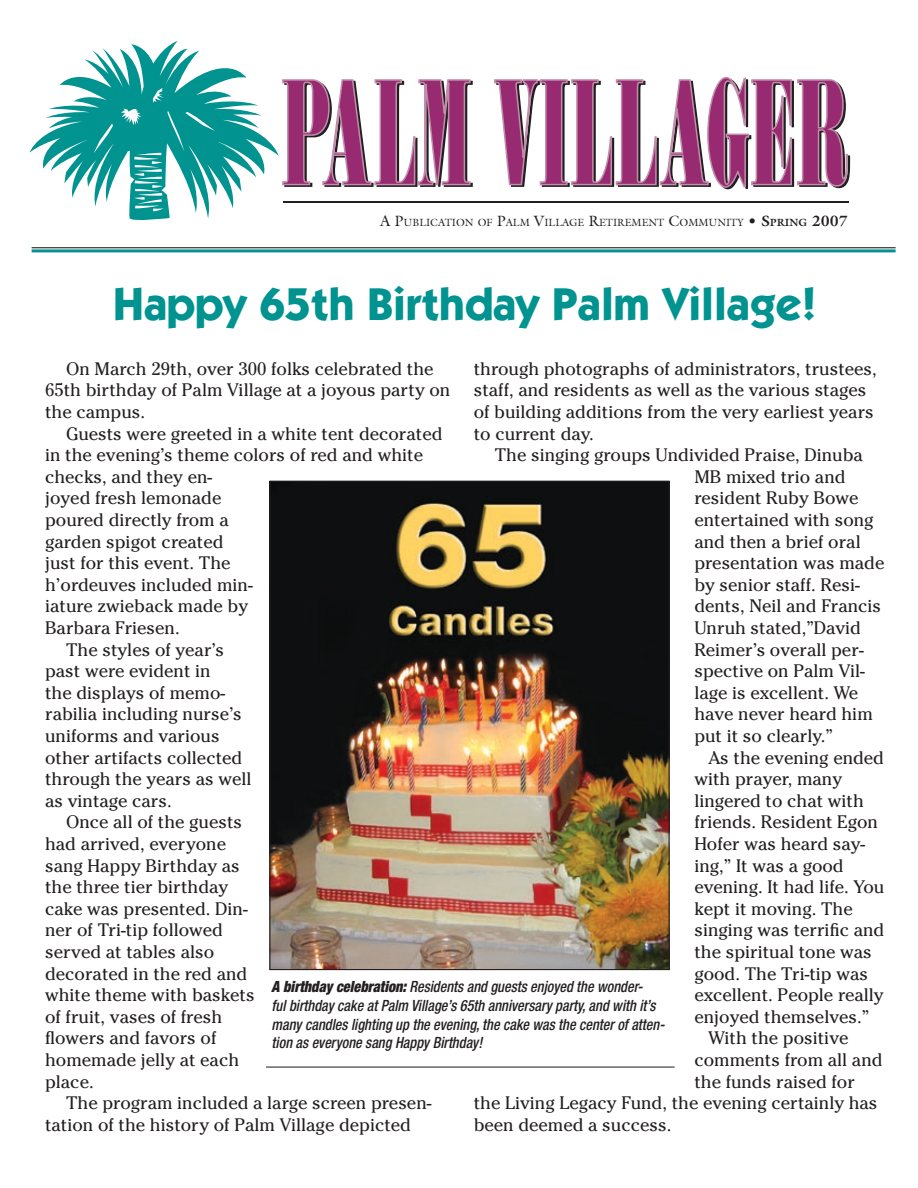
<style>
.page{position:relative;width:918px;height:1188px;background:#fff}
.page>*{position:absolute;margin:0;border:0;box-sizing:border-box;transform-origin:0 0}
.t1{font:700 46.2px "Itc Kabel";color:#009390}
.t2{font:18px/21.6px "Cheltenham";color:#231f20}
.t3{font:italic 500 condensed 15.45px/18.6px "Helvetica Neue";color:#231f20;scale:.92 1}
.t4{font:10.5px "Galliard";color:#231f20}
.s1{font-size:15px}
.s2{font-weight:700;font-size:15px}
.s3{font-weight:700}
.s4{font-weight:900}
</style>
<div class="page">
<hr style="left:32px;top:249px;width:864px;height:3px;background:#009390">
<hr style="left:32px;top:247px;width:864px;height:1px;background:#231f20">
<hr style="left:283px;top:201px;width:566px;height:2px;background:#231f20">
<svg style="left:282px;top:79px;width:191px;height:108px"></svg>
<svg style="left:494px;top:77px;width:356px;height:113px"></svg>
<svg style="left:129px;top:218px;width:40px;height:2px"></svg>
<svg style="left:30px;top:41px;width:249px;height:177px"></svg>
<img style="left:271px;top:483px;width:397px;height:485px">
<hr style="left:266px;top:1067px;width:409px;height:1px;background:#231f20">
<p class="t4" style="left:380px;top:216px;width:469px"><span class="s1">A P</span>UBLICATION OF <span class="s1">P</span>ALM <span class="s1">V</span>ILLAGE <span class="s1">R</span>ETIREMENT <span class="s1">C</span> OMMUNITY <span class="s1">•</span> <span class="s2">S</span><span class="s3">pring</span> <span class="s2">2007</span></p>
<h1 class="t1" style="left:113px;top:276px;width:705px">Happy 65th Birthday Palm Village!</h1>
<p class="t2" style="left:45px;top:358px;width:407px;text-indent:21px">On March 29th, over 300 folks celebrated the<br>65th birthday of Palm Village at a joyous party on the campus.</p>
<p class="t2" style="left:66px;top:423px;width:378px">Guests were greeted in a white tent decorated</p>
<p class="t2" style="left:45px;top:444px;width:379px">in the evening’s theme colors of red and white</p>
<p class="t2" style="left:45px;top:466px;width:169px">checks, and they en-</p>
<p class="t2" style="left:45px;top:488px;width:178px">joyed fresh lemonade</p>
<p class="t2" style="left:45px;top:509px;width:185px">poured directly from a</p>
<p class="t2" style="left:45px;top:531px;width:180px">garden spigot created</p>
<p class="t2" style="left:45px;top:552px;width:187px">just for this event. The</p>
<p class="t2" style="left:45px;top:574px;width:209px">h’ordeuves included min-</p>
<p class="t2" style="left:45px;top:596px;width:204px">iature zwieback made by</p>
<p class="t2" style="left:45px;top:617px;width:136px">Barbara Friesen.</p>
<p class="t2" style="left:66px;top:639px;width:160px">The styles of year’s</p>
<p class="t2" style="left:45px;top:660px;width:167px">past were evident in</p>
<p class="t2" style="left:45px;top:682px;width:181px">the displays of memo-</p>
<p class="t2" style="left:45px;top:704px;width:198px">rabilia including nurse’s</p>
<p class="t2" style="left:45px;top:725px;width:176px">uniforms and various</p>
<p class="t2" style="left:45px;top:747px;width:199px">other artifacts collected</p>
<p class="t2" style="left:45px;top:768px;width:208px">through the years as well</p>
<p class="t2" style="left:45px;top:790px;width:128px">as vintage cars.</p>
<p class="t2" style="left:66px;top:812px;width:178px">Once all of the guests</p>
<p class="t2" style="left:45px;top:833px;width:182px">had arrived, everyone</p>
<p class="t2" style="left:45px;top:855px;width:196px">sang Happy Birthday as</p>
<p class="t2" style="left:45px;top:876px;width:185px">the three tier birthday</p>
<p class="t2" style="left:45px;top:898px;width:204px">cake was presented. Din-</p>
<p class="t2" style="left:45px;top:920px;width:180px">ner of Tri-tip followed</p>
<p class="t2" style="left:45px;top:941px;width:171px">served at tables also</p>
<p class="t2" style="left:45px;top:963px;width:204px">decorated in the red and</p>
<p class="t2" style="left:45px;top:984px;width:211px">white theme with baskets</p>
<p class="t2" style="left:45px;top:1006px;width:179px">of fruit, vases of fresh</p>
<p class="t2" style="left:45px;top:1028px;width:173px">flowers and favors of</p>
<p class="t2" style="left:45px;top:1049px;width:196px">homemade jelly at each</p>
<p class="t2" style="left:45px;top:1071px;width:50px">place.</p>
<p class="t2" style="left:66px;top:1092px;width:367px">The program included a large screen presen-</p>
<p class="t2" style="left:45px;top:1114px;width:367px">tation of the history of Palm Village depicted</p>
<p class="t2" style="left:474px;top:358px;width:405px">through photographs of administrators, trustees, staff, and residents as well as the various stages of building additions from the very earliest years to current day.</p>
<p class="t2" style="left:694px;top:444px;width:191px;text-indent:-200px">The singing groups Undivided Praise, Dinuba<br>MB mixed trio and resident Ruby Bowe entertained with song and then a brief oral presentation was made by senior staff. Resi&shy;dents, Neil and Francis<br>Unruh stated,”David<br>Reimer’s overall per&shy;spective on Palm Vil&shy;lage is excellent. We have never heard him put it so clearly.”</p>
<p class="t2" style="left:708px;top:747px;width:177px">As the evening ended</p>
<p class="t2" style="left:694px;top:768px;width:149px">with prayer, many</p>
<p class="t2" style="left:694px;top:790px;width:171px">lingered to chat with</p>
<p class="t2" style="left:694px;top:812px;width:185px">friends. Resident Egon</p>
<p class="t2" style="left:694px;top:833px;width:172px">Hofer was heard say-</p>
<p class="t2" style="left:694px;top:855px;width:151px">ing,” It was a good</p>
<p class="t2" style="left:694px;top:876px;width:191px">evening. It had life. You</p>
<p class="t2" style="left:694px;top:898px;width:160px">kept it moving. The</p>
<p class="t2" style="left:694px;top:920px;width:191px">singing was terrific and</p>
<p class="t2" style="left:694px;top:941px;width:179px">the spiritual tone was</p>
<p class="t2" style="left:694px;top:963px;width:175px">good. The Tri-tip was</p>
<p class="t2" style="left:694px;top:984px;width:191px">excellent. People really</p>
<p class="t2" style="left:694px;top:1006px;width:176px">enjoyed themselves.”</p>
<p class="t2" style="left:708px;top:1028px;width:141px">With the positive</p>
<p class="t2" style="left:694px;top:1049px;width:190px">comments from all and</p>
<p class="t2" style="left:694px;top:1071px;width:162px">the funds raised for</p>
<p class="t2" style="left:474px;top:1092px;width:405px">the Living Legacy Fund, the evening certainly has</p>
<p class="t2" style="left:474px;top:1114px;width:199px">been deemed a success.</p>
<p class="t3" style="left:272px;top:977px;width:429px"><span class="s4">A birthday celebration:</span> Residents and guests enjoyed the wonder-<br>ful birthday cake at Palm Village’s 65th anniversary party, and with it’s many candles lighting up the evening, the cake was the center of atten&shy;tion as everyone sang Happy Birthday!</p>
</div>
